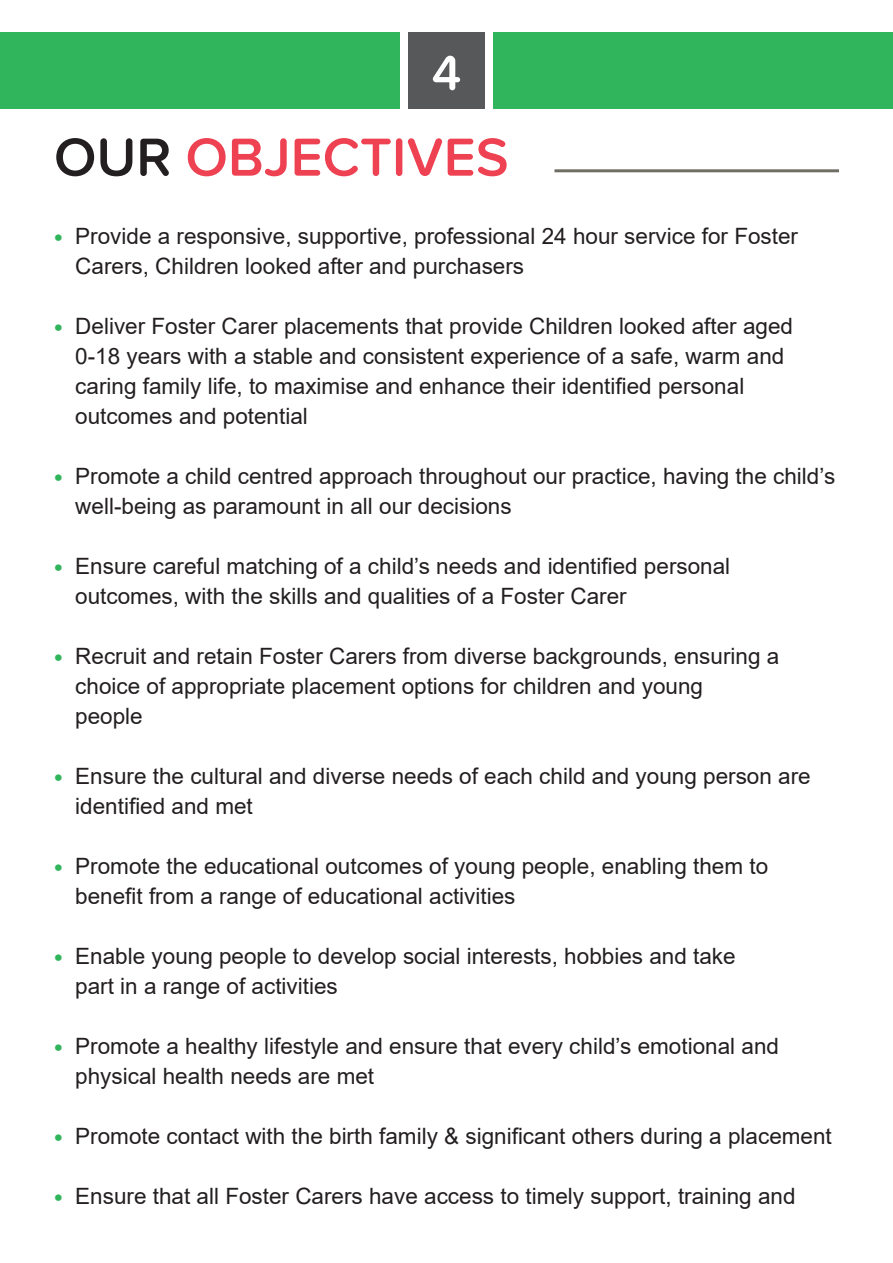
<style>
.page{position:relative;width:893px;height:1263px;background:#fff}
.page>*{position:absolute;margin:0;border:0;box-sizing:border-box;transform-origin:0 0}
.t1{font:600 55.5px "Proxima Soft";color:#ee4253}
.t2{font:600 51px "Proxima Soft";color:#fff}
.t3{font:22.5px/30px "Arial";color:#231f20}
.s1{color:#231f20}
.s2{font-family:"Montserrat";font-weight:800;color:#30b45c}
</style>
<div class="page">
<div style="left:0;top:32px;width:400px;height:76px;background:#30b45c"></div>
<div style="left:494px;top:32px;width:399px;height:76px;background:#30b45c"></div>
<div style="left:408px;top:32px;width:77px;height:76px;background:#57585a"></div>
<hr style="left:554px;top:169px;width:285px;height:3px;background:#706e64">
<h2 class="t2" style="left:432px;top:35px;width:31px">4</h2>
<p class="t1" style="left:54px;top:115px;width:456px"><span class="s1">OUR</span> OBJECTIVES</p>
<p class="t3" style="left:75px;top:221px;width:724px;text-indent:-21px"><span class="s2">•</span> Provide a responsive, supportive, professional 24 hour service for Foster<br>Carers, Children looked after and purchasers</p>
<p class="t3" style="left:75px;top:311px;width:719px;text-indent:-21px"><span class="s2">•</span> Deliver Foster Carer placements that provide Children looked after aged 0-18 years with a stable and consistent experience of a safe, warm and caring family life, to maximise and enhance their identified personal outcomes and potential</p>
<p class="t3" style="left:75px;top:461px;width:762px;text-indent:-21px"><span class="s2">•</span> Promote a child centred approach throughout our practice, having the child’s well-being as paramount in all our decisions</p>
<p class="t3" style="left:75px;top:551px;width:656px;text-indent:-21px"><span class="s2">•</span> Ensure careful matching of a child’s needs and identified personal outcomes, with the skills and qualities of a Foster Carer</p>
<p class="t3" style="left:75px;top:641px;width:706px;text-indent:-21px"><span class="s2">•</span> Recruit and retain Foster Carers from diverse backgrounds, ensuring a choice of appropriate placement options for children and young<br>people</p>
<p class="t3" style="left:75px;top:761px;width:737px;text-indent:-21px"><span class="s2">•</span> Ensure the cultural and diverse needs of each child and young person are identified and met</p>
<p class="t3" style="left:75px;top:851px;width:694px;text-indent:-21px"><span class="s2">•</span> Promote the educational outcomes of young people, enabling them to benefit from a range of educational activities</p>
<p class="t3" style="left:75px;top:941px;width:662px;text-indent:-21px"><span class="s2">•</span> Enable young people to develop social interests, hobbies and take part in a range of activities</p>
<p class="t3" style="left:75px;top:1031px;width:705px;text-indent:-21px"><span class="s2">•</span> Promote a healthy lifestyle and ensure that every child’s emotional and physical health needs are met</p>
<p class="t3" style="left:54px;top:1121px;width:779px"><span class="s2">•</span> Promote contact with the birth family &amp; significant others during a placement</p>
<p class="t3" style="left:54px;top:1181px;width:743px"><span class="s2">•</span> Ensure that all Foster Carers have access to timely support, training and</p>
</div>
